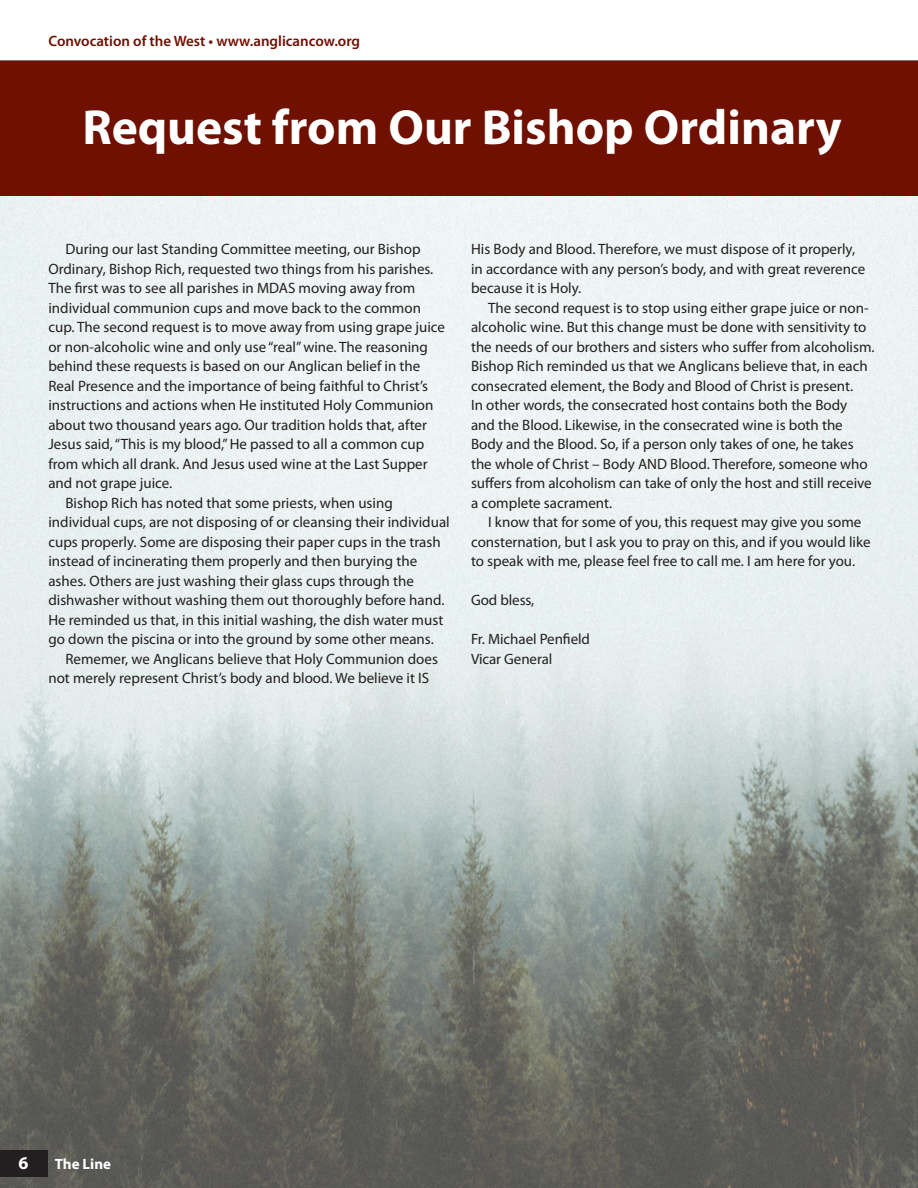
<style>
.page{position:relative;width:918px;height:1188px;background:#fff}
.page>*{position:absolute;margin:0;border:0;box-sizing:border-box;transform-origin:0 0}
.t1{font:700 49.5px "Myriad Pro";color:#fff}
.t2{font:700 18px "Myriad Pro";color:#fff}
.t3{font:15px/19.5px "Myriad Pro";color:#231f20}
.t4{font:600 15px "Myriad Pro";color:#6f1000}
.t5{font:700 15px "Myriad Pro";color:#fff}
</style>
<div class="page">
<img style="left:1px;top:195px;width:917px;height:993px">
<div style="left:1px;top:61px;width:917px;height:134px;background:#6f1000"></div>
<div style="left:1px;top:1150px;width:47px;height:26px;background:#231f20"></div>
<p class="t4" style="left:48px;top:31px;width:313px">Convocation of the West • www.anglicancow.org</p>
<h1 class="t1" style="left:82px;top:95px;width:761px">Request from Our Bishop Ordinary</h1>
<p class="t3" style="left:65px;top:239px;width:357px">During our last Standing Committee meeting, our Bishop</p>
<p class="t3" style="left:48px;top:259px;width:386px">Ordinary, Bishop Rich, requested two things from his parishes.</p>
<p class="t3" style="left:48px;top:278px;width:368px">The first was to see all parishes in MDAS moving away from</p>
<p class="t3" style="left:48px;top:298px;width:374px">individual communion cups and move back to the common</p>
<p class="t3" style="left:48px;top:317px;width:398px">cup. The second request is to move away from using grape juice</p>
<p class="t3" style="left:48px;top:337px;width:381px">or non-alcoholic wine and only use “real” wine. The reasoning</p>
<p class="t3" style="left:48px;top:356px;width:373px">behind these requests is based on our Anglican belief in the</p>
<p class="t3" style="left:48px;top:376px;width:381px">Real Presence and the importance of being faithful to Christ’s</p>
<p class="t3" style="left:48px;top:395px;width:387px">instructions and actions when He instituted Holy Communion</p>
<p class="t3" style="left:48px;top:415px;width:380px">about two thousand years ago. Our tradition holds that, after</p>
<p class="t3" style="left:48px;top:434px;width:377px">Jesus said, “This is my blood,” He passed to all a common cup</p>
<p class="t3" style="left:48px;top:454px;width:381px">from which all drank. And Jesus used wine at the Last Supper</p>
<p class="t3" style="left:48px;top:473px;width:125px">and not grape juice.</p>
<p class="t3" style="left:65px;top:493px;width:329px">Bishop Rich has noted that some priests, when using</p>
<p class="t3" style="left:48px;top:512px;width:403px">individual cups, are not disposing of or cleansing their individual</p>
<p class="t3" style="left:48px;top:532px;width:394px">cups properly. Some are disposing their paper cups in the trash</p>
<p class="t3" style="left:48px;top:551px;width:370px">instead of incinerating them properly and then burying the</p>
<p class="t3" style="left:48px;top:571px;width:367px">ashes. Others are just washing their glass cups through the</p>
<p class="t3" style="left:48px;top:590px;width:398px">dishwasher without washing them out thoroughly before hand.</p>
<p class="t3" style="left:48px;top:610px;width:396px">He reminded us that, in this initial washing, the dish water must</p>
<p class="t3" style="left:48px;top:629px;width:387px">go down the piscina or into the ground by some other means.</p>
<p class="t3" style="left:65px;top:649px;width:374px">Rememer, we Anglicans believe that Holy Communion does</p>
<p class="t3" style="left:48px;top:668px;width:382px">not merely represent Christ’s body and blood. We believe it IS</p>
<p class="t3" style="left:471px;top:239px;width:396px">His Body and Blood. Therefore, we must dispose of it properly, in accordance with any person’s body, and with great reverence because it is Holy.</p>
<p class="t3" style="left:471px;top:298px;width:405px;text-indent:17px">The second request is to stop using either grape juice or non&shy;alcoholic wine. But this change must be done with sensitivity to the needs of our brothers and sisters who suffer from alcoholism.<br>Bishop Rich reminded us that we Anglicans believe that, in each consecrated element, the Body and Blood of Christ is present.<br>In other words, the consecrated host contains both the Body and the Blood. Likewise, in the consecrated wine is both the Body and the Blood. So, if a person only takes of one, he takes the whole of Christ – Body AND Blood. Therefore, someone who suffers from alcoholism can take of only the host and still receive a complete sacrament.</p>
<p class="t3" style="left:471px;top:512px;width:401px;text-indent:17px">I know that for some of you, this request may give you some consternation, but I ask you to pray on this, and if you would like to speak with me, please feel free to call me. I am here for you.</p>
<p class="t3" style="left:471px;top:590px;width:65px">God bless,</p>
<p class="t3" style="left:471px;top:629px;width:121px">Fr. Michael Penfield<br>Vicar General</p>
<p class="t2" style="left:19px;top:1151px;width:11px">6</p>
<p class="t5" style="left:55px;top:1154px;width:58px">The Line</p>
</div>
